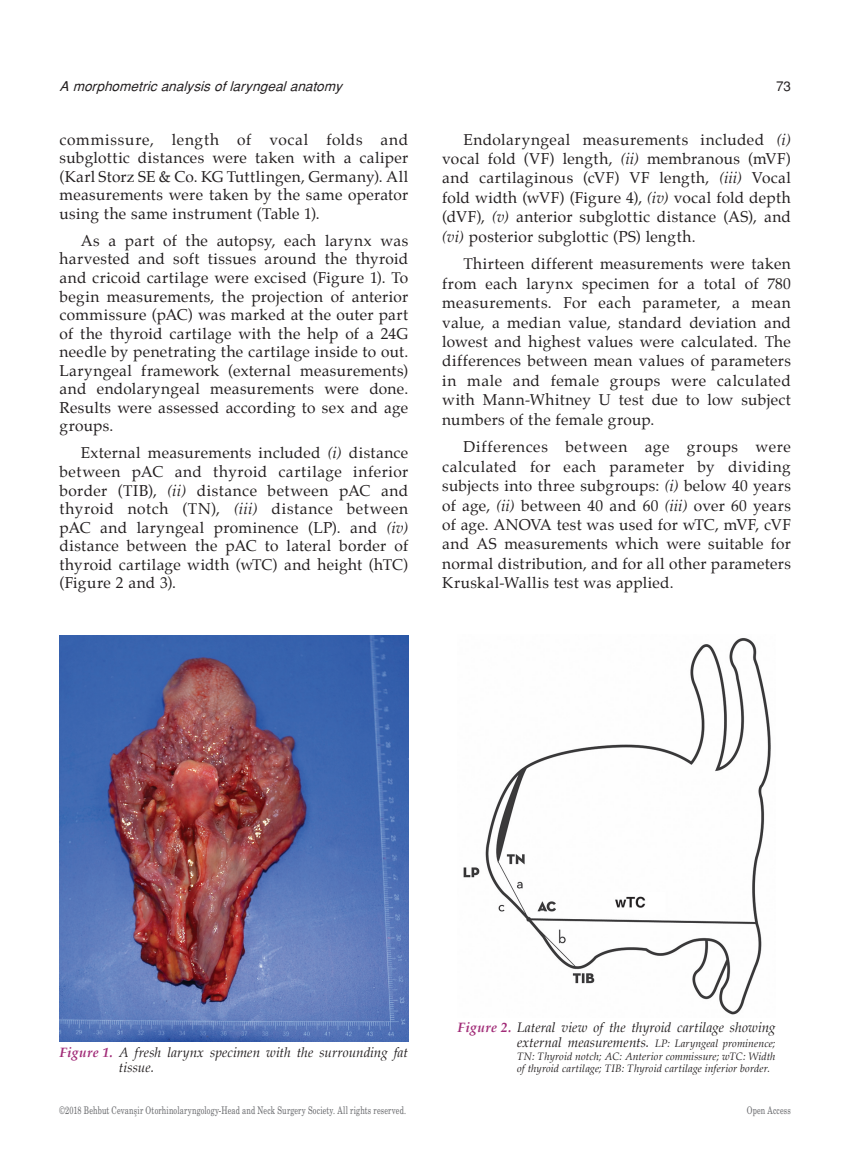
<style>
.page{position:relative;width:859px;height:1170px;background:#fff}
.page>*{position:absolute;margin:0;border:0;box-sizing:border-box;transform-origin:0 0}
.t1{font:15.45px/18.6px "Palatino";letter-spacing:.02em;color:#231f20;text-align:justify}
.t2{font:italic 13.5px/15px "Palatino";letter-spacing:.005em;color:#231f20}
.t3{font:italic 13.5px "Helvetica Normal Tr";color:#231f20}
.t4{font:13.5px "Helvetica Normal Tr";color:#231f20}
.t5{font:italic 10.5px/12.6px "Palatino";letter-spacing:.015em;color:#231f20;text-align:justify}
.t6{font:10.5px "Madison Tr";letter-spacing:.015em;color:#6c6d70}
.s1{font-style:italic}
.s2{font-weight:700;color:#a12b77}
.s3{font-size:13.5px}
</style>
<div class="page">
<img style="left:59px;top:635px;width:349px;height:406px">
<img style="left:463px;top:638px;width:308px;height:377px">
<p class="t3" style="left:60px;top:78px;width:288px">A morphometricanalysisoflaryngealanatomy</p>
<p class="t4" style="left:776px;top:78px;width:16px">73</p>
<p class="t1" style="left:60px;top:131px;width:350px">commissure, length of vocal folds and subglottic distances were taken with a caliper (Karl Storz SE &amp; Co. KG Tuttlingen, Germany). All measurements were taken by the same operator using the same instrument (Table 1).</p>
<p class="t1" style="left:60px;top:232px;width:350px;text-indent:21px">As a part of the autopsy, each larynx was harvested and soft tissues around the thyroid and cricoid cartilage were excised (Figure 1). To begin measurements, the projection of anterior commissure (pAC) was marked at the outer part of the thyroid cartilage with the help of a 24G needle by penetrating the cartilage inside to out.<br>Laryngeal framework (external measurements) and endolaryngeal measurements were done.<br>Results were assessed according to sex and age groups.</p>
<p class="t1" style="left:60px;top:445px;width:350px;text-indent:21px">External measurements included <span class="s1">(i)</span> distance between pAC and thyroid cartilage inferior border (TIB), <span class="s1">(ii)</span> distance between pAC and thyroid notch (TN), <span class="s1">(iii)</span> distance between pAC and laryngeal prominence (LP). and <span class="s1">(iv) </span>distance between the pAC to lateral border of thyroid cartilage width (wTC) and height (hTC) (Figure 2 and 3).</p>
<p class="t1" style="left:442px;top:131px;width:350px;line-height:19.4px;text-indent:21px">Endolaryngeal measurements included <span class="s1">(i) </span>vocal fold (VF) length, <span class="s1">(ii)</span> membranous (mVF) and cartilaginous (cVF) VF length, <span class="s1">(iii)</span> Vocal fold width (wVF) (Figure 4), <span class="s1">(iv)</span> vocal fold depth (dVF), <span class="s1">(v)</span> anterior subglottic distance (AS), and <span class="s1">(vi)</span> posterior subglottic (PS) length.</p>
<p class="t1" style="left:442px;top:256px;width:350px;line-height:19.4px;text-indent:21px">Thirteen different measurements were taken from each larynx specimen for a total of 780 measurements. For each parameter, a mean value, a median value, standard deviation and lowest and highest values were calculated. The differences between mean values of parameters in male and female groups were calculated with Mann-Whitney U test due to low subject numbers of the female group.</p>
<p class="t1" style="left:442px;top:438px;width:350px;line-height:19.4px;text-indent:21px">Differences between age groups were calculated for each parameter by dividing subjects into three subgroups: <span class="s1">(i)</span> below 40 years of age, <span class="s1">(ii)</span> between 40 and 60 <span class="s1">(iii)</span> over 60 years of age. ANOVA test was used for wTC, mVF, cVF and AS measurements which were suitable for normal distribution, and for all other parameters Kruskal-Wallis test was applied.</p>
<p class="t2" style="left:119px;top:1046px;width:291px;text-indent:-60px"><span class="s2">Figure 1.</span> A fresh larynx specimen with the surrounding fat tissue.</p>
<p class="t2" style="left:458px;top:1021px;width:319px"><span class="s2">Figure 2.</span> Lateral view of the thyroid cartilage showing</p>
<p class="t5" style="left:517px;top:1038px;width:260px"><span class="s3">external measurements.</span> LP: Laryngeal prominence; TN: Thyroid notch; AC: Anterior commissure; wTC: Width of thyroid cartilage; TIB: Thyroid cartilage inferior border.</p>
<p class="t6" style="left:60px;top:1103px;width:348px">©2018 Behbut Cevanşir Otorhinolaryngology-Head and Neck Surgery Society. All rights reserved.</p>
<p class="t6" style="left:747px;top:1103px;width:46px">Open Access</p>
</div>
